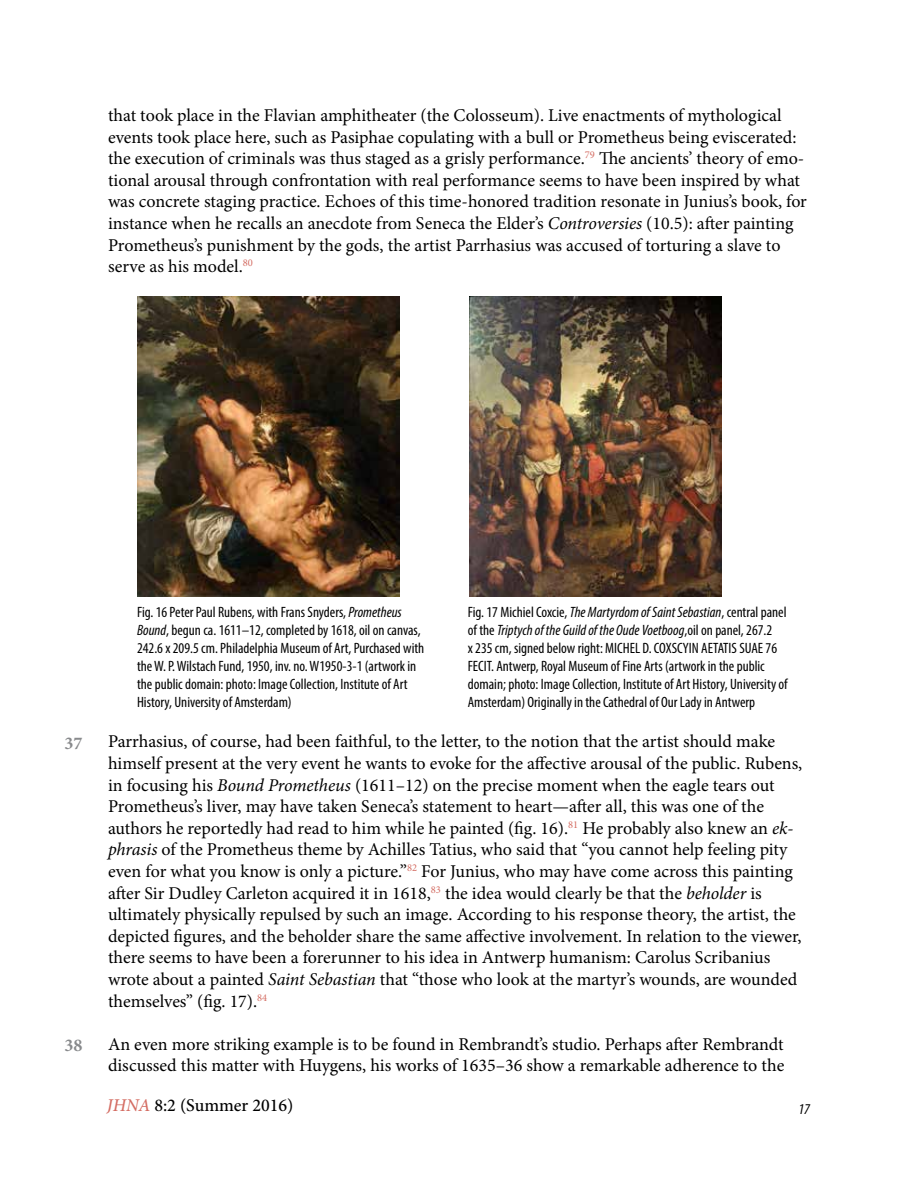
<style>
.page{position:relative;width:918px;height:1188px;background:#fff}
.page>*{position:absolute;margin:0;border:0;box-sizing:border-box;transform-origin:0 0}
.t1{font:18px/21.6px "Minion Pro";letter-spacing:-.005em;color:#000}
.t2{font:500 18px "Minion Pro";color:#000}
.t3{font:700 18px "Minion Pro";color:#888a8c}
.t4{font:condensed 15px/18px "Myriad Pro";color:#000}
.t5{font:italic condensed 15px "Myriad Pro";color:#000}
.s1{font-style:italic}
.s2{font-style:italic;color:#d46c62}
</style>
<div class="page">
<img style="left:137px;top:297px;width:263px;height:300px">
<img style="left:469px;top:297px;width:252px;height:300px">
<p class="t1" style="left:108px;top:105px;width:701px">that took place in the Flavian amphitheater (the Colosseum). Live enactments of mythological events took place here, such as Pasiphae copulating with a bull or Prometheus being eviscerated: the execution of criminals was thus staged as a grisly performance.<sup>79</sup> The ancients’ theory of emo&shy;tional arousal through confrontation with real performance seems to have been inspired by what was concrete staging practice. Echoes of this time-honored tradition resonate in Junius’s book, for instance when he recalls an anecdote from Seneca the Elder’s <span class="s1">Controversies</span> (10.5): after painting Prometheus’s punishment by the gods, the artist Parrhasius was accused of torturing a slave to serve as his model.<sup>80</sup></p>
<p class="t3" style="left:64px;top:730px;width:19px">37</p>
<p class="t3" style="left:64px;top:1033px;width:19px">38</p>
<p class="t4" style="left:137px;top:603px;width:289px">Fig. 16 Peter Paul Rubens, with Frans Snyders, <span class="s1">Prometheus Bound</span>, begun ca. 1611–12, completed by 1618, oil on canvas, 242.6 x 209.5 cm. Philadelphia Museum of Art, Purchased with the W. P. Wilstach Fund, 1950, inv. no. W1950-3-1 (artwork in the public domain: photo: Image Collection, Institute of Art History, University of Amsterdam)</p>
<p class="t4" style="left:468px;top:603px;width:321px">Fig. 17 Michiel Coxcie, <span class="s1">The Martyrdom of Saint Sebastian</span>, central panel of the <span class="s1">Triptych of the Guild of the Oude Voetboog</span>,oil on panel, 267.2<br>x 235 cm, signed below right: MICHEL D. COXSCYIN AETATIS SUAE 76<br>FECIT. Antwerp, Royal Museum of Fine Arts (artwork in the public domain; photo: Image Collection, Institute of Art History, University of Amsterdam) Originally in the Cathedral of Our Lady in Antwerp</p>
<p class="t1" style="left:108px;top:731px;width:696px">Parrhasius, of course, had been faithful, to the letter, to the notion that the artist should make himself present at the very event he wants to evoke for the affective arousal of the public. Rubens, in focusing his <span class="s1">Bound Prometheus</span> (1611–12) on the precise moment when the eagle tears out Prometheus’s liver, may have taken Seneca’s statement to heart—after all, this was one of the authors he reportedly had read to him while he painted (fig. 16).<sup>81</sup> He probably also knew an <span class="s1">ek&shy;phrasis</span> of the Prometheus theme by Achilles Tatius, who said that “you cannot help feeling pity even for what you know is only a picture.”<sup>82</sup> For Junius, who may have come across this painting after Sir Dudley Carleton acquired it in 1618,<sup>83</sup> the idea would clearly be that the <span class="s1">beholder</span> is ultimately physically repulsed by such an image. According to his response theory, the artist, the depicted figures, and the beholder share the same affective involvement. In relation to the viewer, there seems to have been a forerunner to his idea in Antwerp humanism: Carolus Scribanius wrote about a painted <span class="s1">Saint Sebastian</span> that “those who look at the martyr’s wounds, are wounded themselves” (fig. 17).<sup>84</sup></p>
<p class="t1" style="left:108px;top:1033px;width:678px">An even more striking example is to be found in Rembrandt’s studio. Perhaps after Rembrandt discussed this matter with Huygens, his works of 1635–36 show a remarkable adherence to the</p>
<p class="t2" style="left:107px;top:1093px;width:188px"><span class="s2">JHNA</span> 8:2 (Summer 2016)</p>
<p class="t5" style="left:798px;top:1100px;width:13px">17</p>
</div>
